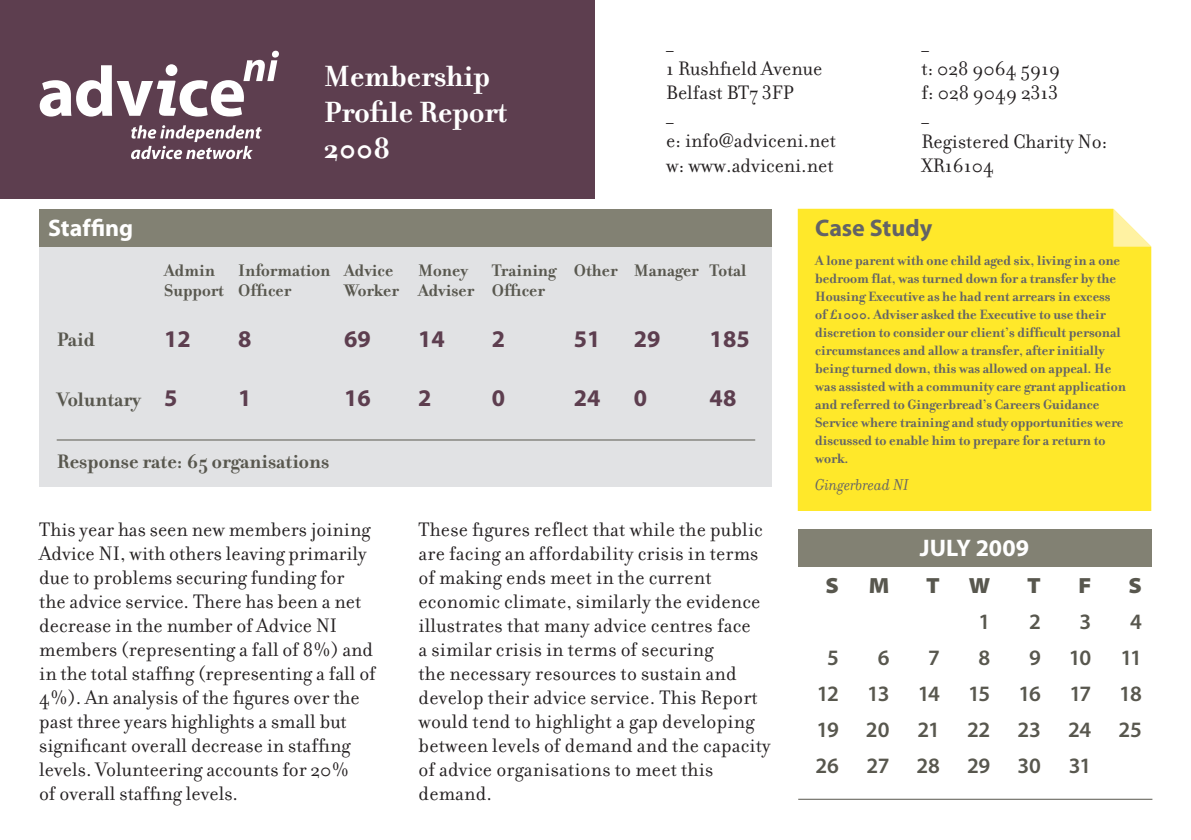
<style>
.page{position:relative;width:1191px;height:840px;background:#fff}
.page>*{position:absolute;margin:0;border:0;box-sizing:border-box;transform-origin:0 0}
.t1{font:700 31.6px/36px "Filosofia";color:#fff}
.t2{font:700 24px "Myriad Pro";color:#5d3e4f}
.t3{font:700 24px "Myriad";letter-spacing:-.005em;color:#636366}
.t4{font:700 24px "Myriad";color:#fff}
.t5{font:700 24px "Myriad Pro";color:#fff}
.t6{font:600 22px/36px "Myriad Pro";letter-spacing:-.045em;color:#58574e;text-align:center}
.t7{font:900 semi-expanded 22px "Myriad Pro";color:#58574e}
.t8{font:21px/24px "Filosofia";color:#231f20}
.t9{font:700 21px "Filosofia";color:#58574e}
.t10{font:700 18px/20px "Filosofia";color:#58574e}
.t11{font:italic 17px "Filosofia";color:#636366}
.t12{font:700 14.4px/18px "Filosofia";color:#636366}
.s1{font-family:"Myriad Pro";font-size:24px;color:#5d3e4f}
</style>
<div class="page">
<div style="left:0;top:0;width:594px;height:198px;background:#5d3e4f"></div>
<svg style="left:40px;top:51px;width:239px;height:65px"></svg>
<svg style="left:131px;top:125px;width:131px;height:34px"></svg>
<hr style="left:798px;top:798px;width:354px;height:1px;background:#58574e">
<div style="left:40px;top:246px;width:732px;height:240px;background:#e1e2e4"></div>
<div style="left:797px;top:209px;width:354px;height:301px;background:#ffe82a"></div>
<svg style="left:1113px;top:209px;width:38px;height:37px"></svg>
<div style="left:40px;top:209px;width:732px;height:37px;background:#828173"></div>
<div style="left:797px;top:528px;width:354px;height:38px;background:#828173"></div>
<hr style="left:57px;top:439px;width:698px;height:1px;background:#58574e">
<h1 class="t1" style="left:324px;top:62px;width:185px">Membership<br>Profile Report<br>2008</h1>
<p class="t8" style="left:666px;top:36px;width:171px">_<br>1 Rushfield Avenue<br>Belfast BT7 3FP<br>_<br>e: info@adviceni.net w: www.adviceni.net</p>
<p class="t8" style="left:921px;top:36px;width:187px">_<br>t: 028 9064 5919<br>f: 028 9049 2313<br>_<br>Registered Charity No:<br>XR16104</p>
<p class="t4" style="left:48px;top:219px;width:86px">Staffing</p>
<p class="t10" style="left:164px;top:263px;width:61px">Admin<br>Support</p>
<p class="t10" style="left:238px;top:263px;width:94px">Information<br>Officer</p>
<p class="t10" style="left:344px;top:263px;width:56px">Advice<br>Worker</p>
<p class="t10" style="left:418px;top:263px;width:58px">Money<br>Adviser</p>
<p class="t10" style="left:492px;top:263px;width:66px">Training<br>Officer</p>
<p class="t10" style="left:574px;top:263px;width:174px">Other Manager Total</p>
<p class="t9" style="left:57px;top:333px;width:40px">Paid</p>
<p class="t2" style="left:164px;top:329px;width:28px">12</p>
<p class="t2" style="left:238px;top:329px;width:15px">8</p>
<p class="t2" style="left:344px;top:329px;width:28px">69</p>
<p class="t2" style="left:418px;top:329px;width:28px">14</p>
<p class="t2" style="left:492px;top:329px;width:15px">2</p>
<p class="t2" style="left:574px;top:329px;width:28px">51</p>
<p class="t2" style="left:633px;top:329px;width:28px">29</p>
<p class="t2" style="left:709px;top:329px;width:42px">185</p>
<p class="t9" style="left:57px;top:392px;width:122px">Voluntary <span class="s1">5</span></p>
<p class="t2" style="left:238px;top:389px;width:15px">1</p>
<p class="t2" style="left:344px;top:389px;width:28px">16</p>
<p class="t2" style="left:418px;top:389px;width:15px">2</p>
<p class="t2" style="left:492px;top:389px;width:15px">0</p>
<p class="t2" style="left:574px;top:389px;width:28px">24</p>
<p class="t2" style="left:633px;top:389px;width:15px">0</p>
<p class="t2" style="left:709px;top:389px;width:28px">48</p>
<p class="t9" style="left:57px;top:455px;width:274px">Response rate: 65 organisations</p>
<p class="t8" style="left:39px;top:520px;width:338px">This year has seen new members joining Advice NI, with others leaving primarily due to problems securing funding for the advice service. There has been a net decrease in the number of Advice NI members (representing a fall of 8%) and in the total staffing (representing a fall of 4%). An analysis of the figures over the past three years highlights a small but significant overall decrease in staffing levels. Volunteering accounts for 20%<br>of overall staffing levels.</p>
<p class="t8" style="left:418px;top:520px;width:354px">These figures reflect that while the public are facing an affordability crisis in terms of making ends meet in the current economic climate, similarly the evidence illustrates that many advice centres face<br>a similar crisis in terms of securing<br>the necessary resources to sustain and develop their advice service. This Report would tend to highlight a gap developing between levels of demand and the capacity of advice organisations to meet this demand.</p>
<p class="t3" style="left:815px;top:219px;width:118px">Case Study</p>
<p class="t12" style="left:815px;top:253px;width:312px">A lone parent with one child aged six, living in a one bedroom flat, was turned down for a transfer by the Housing Executive as he had rent arrears in excess<br>of £1000. Adviser asked the Executive to use their discretion to consider our client’s difficult personal circumstances and allow a transfer, after initially being turned down, this was allowed on appeal. He was assisted with a community care grant application and referred to Gingerbread’s Careers Guidance Service where training and study opportunities were discussed to enable him to prepare for a return to work.</p>
<p class="t11" style="left:815px;top:479px;width:95px">Gingerbread NI</p>
<p class="t7" style="left:825px;top:576px;width:15px">S</p>
<p class="t6" style="left:815px;top:640px;width:25px">5<br>12<br>19<br>26</p>
<p class="t7" style="left:869px;top:576px;width:22px">M</p>
<p class="t6" style="left:866px;top:640px;width:25px">6<br>13<br>20<br>27</p>
<p class="t5" style="left:919px;top:538px;width:111px">JULY 2009</p>
<p class="t7" style="left:926px;top:576px;width:15px">T</p>
<p class="t6" style="left:916px;top:640px;width:25px">7<br>14<br>21<br>28</p>
<p class="t7" style="left:969px;top:576px;width:23px">W</p>
<p class="t6" style="left:967px;top:604px;width:25px">1<br>8<br>15<br>22<br>29</p>
<p class="t7" style="left:1027px;top:576px;width:15px">T</p>
<p class="t6" style="left:1017px;top:604px;width:25px">2<br>9<br>16<br>23<br>30</p>
<p class="t7" style="left:1078px;top:576px;width:14px">F</p>
<p class="t6" style="left:1068px;top:604px;width:25px">3<br>10<br>17<br>24<br>31</p>
<p class="t7" style="left:1128px;top:576px;width:15px">S</p>
<p class="t6" style="left:1118px;top:604px;width:25px">4<br>11<br>18<br>25</p>
</div>
